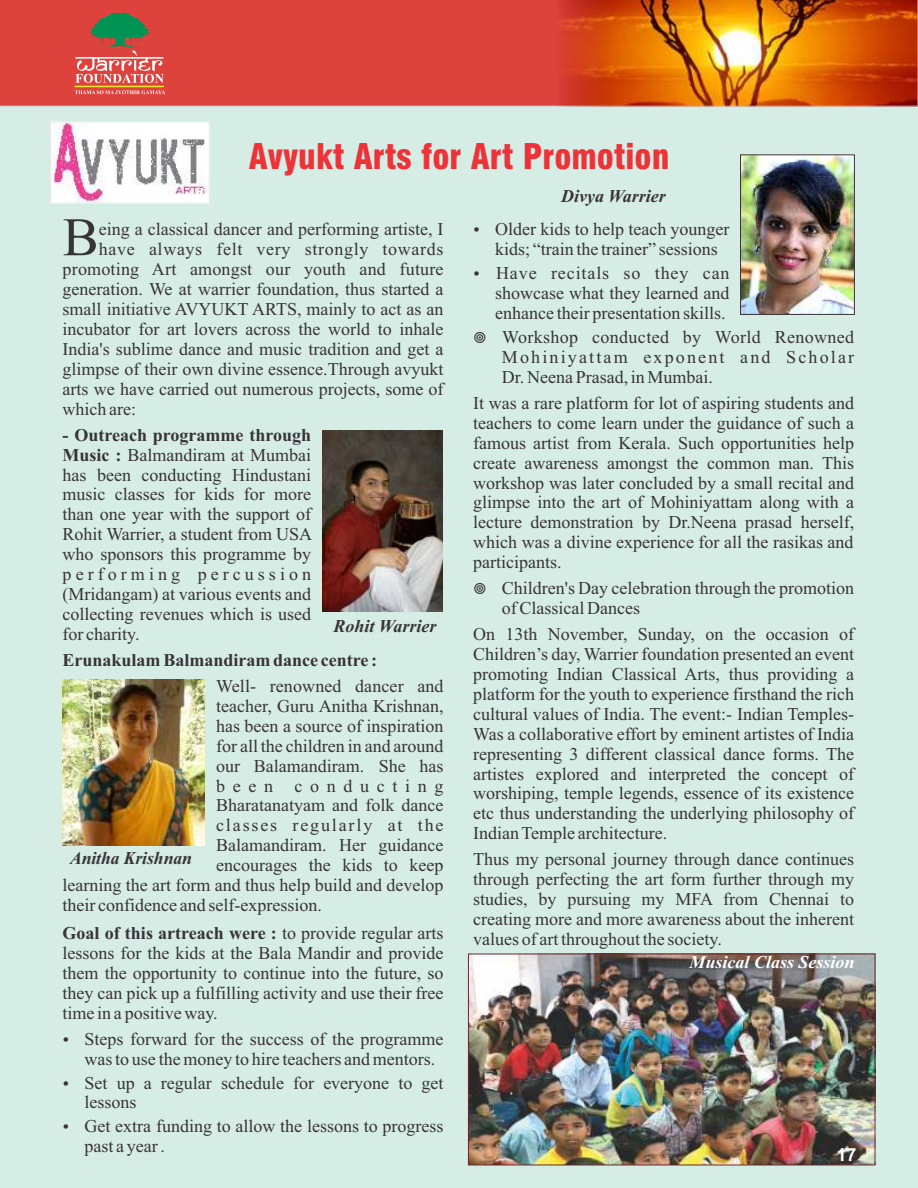
<style>
.page{position:relative;width:918px;height:1188px;background:#d6ede6}
.page>*{position:absolute;margin:0;border:0;box-sizing:border-box;transform-origin:0 0}
.t1{font:54.3px "Times New Roman";color:#383336}
.t2{font:900 condensed 34.5px "Swiss 721 BT";color:#ed3338}
.t3{font:18px/20px "Times New Roman";color:#383336;text-align:justify}
.t4{font:italic 700 18px "Times New Roman";color:#383336}
.t5{font:18px "Times New Roman";letter-spacing:.035em;color:#383336}
.t6{font:700 18px "Times New Roman";color:#383336}
.t7{font:18px "Times New Roman";letter-spacing:.105em;color:#383336}
.t8{font:italic 700 18px "Times New Roman";color:#fff}
.t9{font:18px "Times New Roman";letter-spacing:.425em;color:#383336}
.t10{font:700 18px "Arial";color:#fff}
.s1{font-weight:700}
</style>
<div class="page">
<svg style="left:0;top:0;width:918px;height:107px;background:#d9522c"></svg>
<hr style="left:75px;top:86px;width:89px;height:1px;background:#fff212">
<svg style="left:75px;top:90px;width:90px;height:4px"></svg>
<svg style="left:75px;top:12px;width:89px;height:71px;background:#b76959"></svg>
<img style="left:52px;top:124px;width:156px;height:77px">
<div style="left:50px;top:122px;width:160px;height:81px;border:1px solid #e6e8e8"></div>
<img style="left:322px;top:431px;width:120px;height:180px">
<img style="left:63px;top:680px;width:142px;height:166px">
<img style="left:742px;top:156px;width:111px;height:157px">
<div style="left:740px;top:154px;width:115px;height:161px;border:1px solid #383336"></div>
<img style="left:470px;top:956px;width:403px;height:207px">
<div style="left:468px;top:954px;width:407px;height:211px;border:1px solid #662b2b"></div>
<h2 class="t2" style="left:249px;top:143px;width:422px">Avyukt Arts for Art Promotion</h2>
<h1 class="t1" style="left:63px;top:218px;width:38px">B</h1>
<p class="t3" style="left:99px;top:221px;width:346px">eing a classical dancer and performing artiste, I</p>
<p class="t5" style="left:99px;top:243px;width:346px">have always felt very strongly towards</p>
<p class="t3" style="left:63px;top:261px;width:382px">promoting Art amongst our youth and future</p>
<p class="t3" style="left:63px;top:281px;width:382px">generation. We at warrier foundation, thus started a</p>
<p class="t3" style="left:63px;top:301px;width:382px">small initiative AVYUKT ARTS, mainly to act as an</p>
<p class="t3" style="left:63px;top:321px;width:382px">incubator for art lovers across the world to inhale</p>
<p class="t3" style="left:63px;top:341px;width:382px">India's sublime dance and music tradition and get a</p>
<p class="t3" style="left:63px;top:361px;width:382px">glimpse of their own divine essence.Through avyukt</p>
<p class="t3" style="left:63px;top:381px;width:382px">arts we have carried out numerous projects, some of</p>
<p class="t3" style="left:63px;top:400px;width:75px">which are:</p>
<p class="t3" style="left:63px;top:426px;width:251px"><span class="s1">- Outreach programme through Music :</span> Balmandiram at Mumbai has been conducting Hindustani music classes for kids for more than one year with the support of Rohit Warrier, a student from USA who sponsors this programme by performing percussion (Mridangam) at various events and collecting revenues which is used for charity.</p>
<p class="t6" style="left:63px;top:654px;width:316px">Erunakulam Balmandiram dance centre :</p>
<p class="t3" style="left:216px;top:678px;width:229px">Well- renowned dancer and</p>
<p class="t3" style="left:216px;top:698px;width:229px">teacher, Guru Anitha Krishnan,</p>
<p class="t3" style="left:216px;top:717px;width:229px">has been a source of inspiration</p>
<p class="t3" style="left:216px;top:737px;width:229px">for all the children in and around</p>
<p class="t3" style="left:216px;top:757px;width:229px">our Balamandiram. She has</p>
<p class="t9" style="left:216px;top:779px;width:229px">been conducting</p>
<p class="t3" style="left:216px;top:797px;width:229px">Bharatanatyam and folk dance</p>
<p class="t7" style="left:216px;top:819px;width:229px">classes regularly at the</p>
<p class="t3" style="left:216px;top:837px;width:229px">Balamandiram. Her guidance</p>
<p class="t3" style="left:216px;top:857px;width:229px">encourages the kids to keep</p>
<p class="t3" style="left:63px;top:877px;width:382px">learning the art form and thus help build and develop</p>
<p class="t3" style="left:63px;top:897px;width:261px">their confidence and self-expression.</p>
<p class="t3" style="left:63px;top:925px;width:382px"><span class="s1">Goal of this artreach were :</span> to provide regular arts lessons for the kids at the Bala Mandir and provide them the opportunity to continue into the future, so they can pick up a fulfilling activity and use their free time in a positive way.</p>
<p class="t3" style="left:85px;top:1030px;width:360px;text-indent:-22px">• Steps forward for the success of the programme was to use the money to hire teachers and mentors.</p>
<p class="t3" style="left:85px;top:1074px;width:360px;text-indent:-22px">• Set up a regular schedule for everyone to get lessons</p>
<p class="t3" style="left:85px;top:1118px;width:360px;text-indent:-22px">• Get extra funding to allow the lessons to progress past a year .</p>
<p class="t4" style="left:334px;top:620px;width:104px">Rohit Warrier</p>
<p class="t4" style="left:70px;top:852px;width:123px">Anitha Krishnan</p>
<p class="t4" style="left:561px;top:190px;width:106px">Divya Warrier</p>
<p class="t3" style="left:473px;top:221px;width:258px;text-align:center">• Older kids to help teach younger kids; “train the trainer” sessions</p>
<p class="t3" style="left:495px;top:265px;width:236px;text-indent:-22px">• Have recitals so they can showcase what they learned and enhance their presentation skills.</p>
<p class="t3" style="left:502px;top:329px;width:354px">Workshop conducted by World Renowned Mohiniyattam exponent and Scholar Dr. Neena Prasad, in Mumbai.</p>
<p class="t3" style="left:473px;top:395px;width:382px">It was a rare platform for lot of aspiring students and teachers to come learn under the guidance of such a famous artist from Kerala. Such opportunities help create awareness amongst the common man. This workshop was later concluded by a small recital and glimpse into the art of Mohiniyattam along with a lecture demonstration by Dr.Neena prasad herself, which was a divine experience for all the rasikas and participants.</p>
<p class="t3" style="left:502px;top:580px;width:354px">Children's Day celebration through the promotion of Classical Dances</p>
<p class="t3" style="left:473px;top:626px;width:382px">On 13th November, Sunday, on the occasion of Children’s day, Warrier foundation presented an event promoting Indian Classical Arts, thus providing a platform for the youth to experience firsthand the rich cultural values of India. The event:- Indian Temples-Was a collaborative effort by eminent artistes of India representing 3 different classical dance forms. The artistes explored and interpreted the concept of worshiping, temple legends, essence of its existence etc thus understanding the underlying philosophy of Indian Temple architecture.</p>
<p class="t3" style="left:473px;top:851px;width:382px">Thus my personal journey through dance continues through perfecting the art form further through my studies, by pursuing my MFA from Chennai to creating more and more awareness about the inherent values of art throughout the society.</p>
<p class="t8" style="left:690px;top:956px;width:167px">Musical Class Session</p>
<p class="t10" style="left:837px;top:1148px;width:22px">17</p>
</div>
